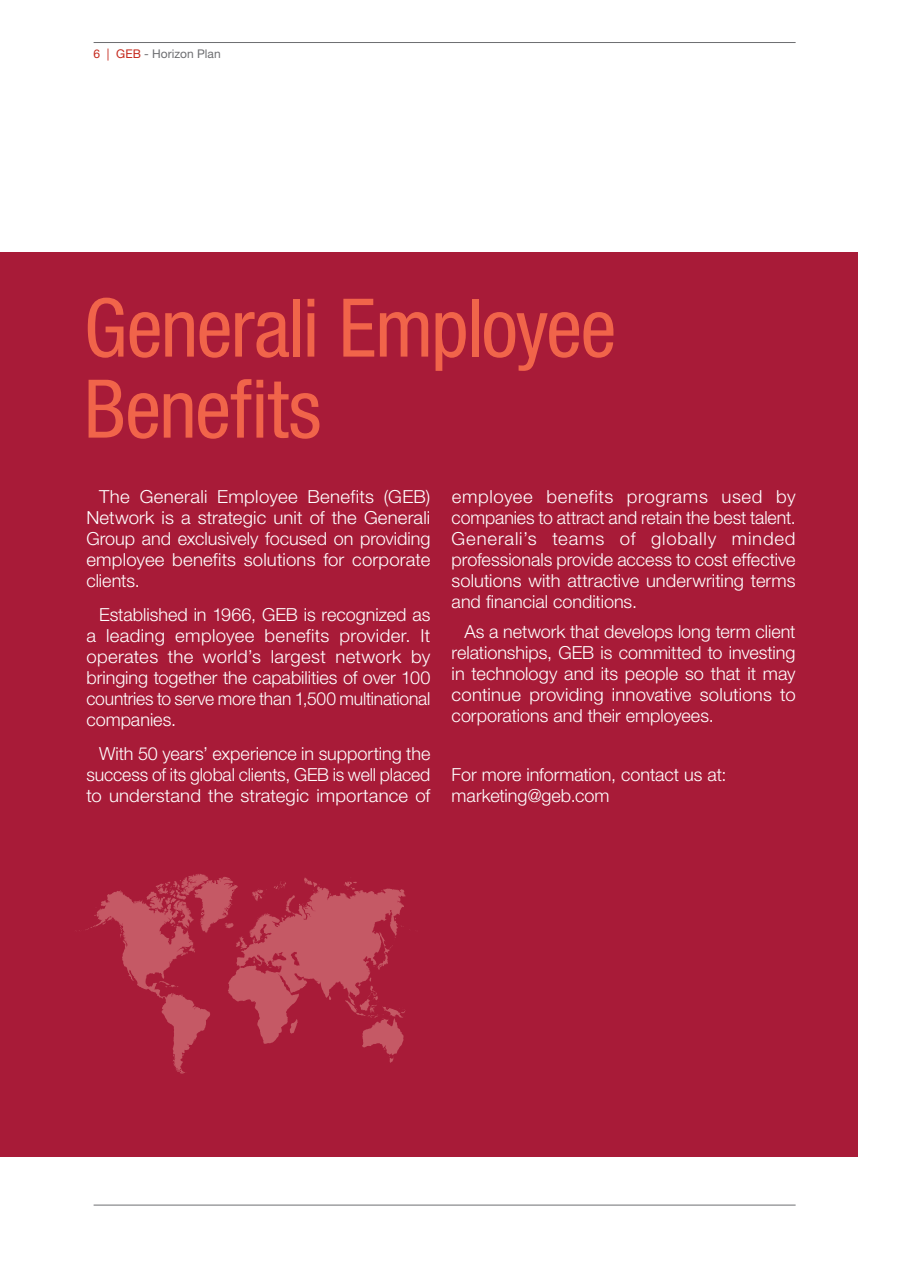
<style>
.page{position:relative;width:902px;height:1263px;background:#fff}
.page>*{position:absolute;margin:0;border:0;box-sizing:border-box;transform-origin:0 0}
.t1{font:condensed 81px/81px "Helvetica Neue LT Std";letter-spacing:-.02em;color:#f1644a}
.t2{font:300 18px/21px "Helvetica Neue LT Std";color:#fff;text-align:justify}
.t3{font:12px "Helvetica Neue LT Std";color:#6d6e71}
.s1{color:#c5281c}
</style>
<div class="page">
<div style="left:0;top:252px;width:857px;height:905px;background:#a81b38"></div>
<svg style="left:79px;top:874px;width:327px;height:200px"></svg>
<hr style="left:94px;top:42px;width:701px;height:1px;background:#6d6e71">
<hr style="left:94px;top:1205px;width:701px;height:1px;background:#6d6e71">
<p class="t3" style="left:94px;top:46px;width:129px"><span class="s1">6 | GEB</span> - Horizon Plan</p>
<h1 class="t1" style="left:84px;top:287px;width:534px">Generali Employee<br>Benefits</h1>
<p class="t2" style="left:86px;top:486px;width:345px;text-indent:13px">The Generali Employee Benefits (GEB)<br>Network is a strategic unit of the Generali Group and exclusively focused on providing employee benefits solutions for corporate clients.</p>
<p class="t2" style="left:86px;top:604px;width:345px;text-indent:13px">Established in 1966, GEB is recognized as a leading employee benefits provider. It operates the world’s largest network by bringing together the capabilities of over 100 countries to serve more than 1,500 multinational companies.</p>
<p class="t2" style="left:86px;top:742px;width:345px;text-indent:13px">With 50 years’ experience in supporting the success of its global clients, GEB is well placed to understand the strategic importance of</p>
<p class="t2" style="left:451px;top:486px;width:345px">employee benefits programs used by companies to attract and retain the best talent.<br>Generali’s teams of globally minded professionals provide access to cost effective solutions with attractive underwriting terms and financial conditions.</p>
<p class="t2" style="left:451px;top:620px;width:345px;text-indent:13px">As a network that develops long term client relationships, GEB is committed to investing in technology and its people so that it may continue providing innovative solutions to corporations and their employees.</p>
<p class="t2" style="left:451px;top:763px;width:276px">For more information, contact us at: marketing@geb.com</p>
</div>
